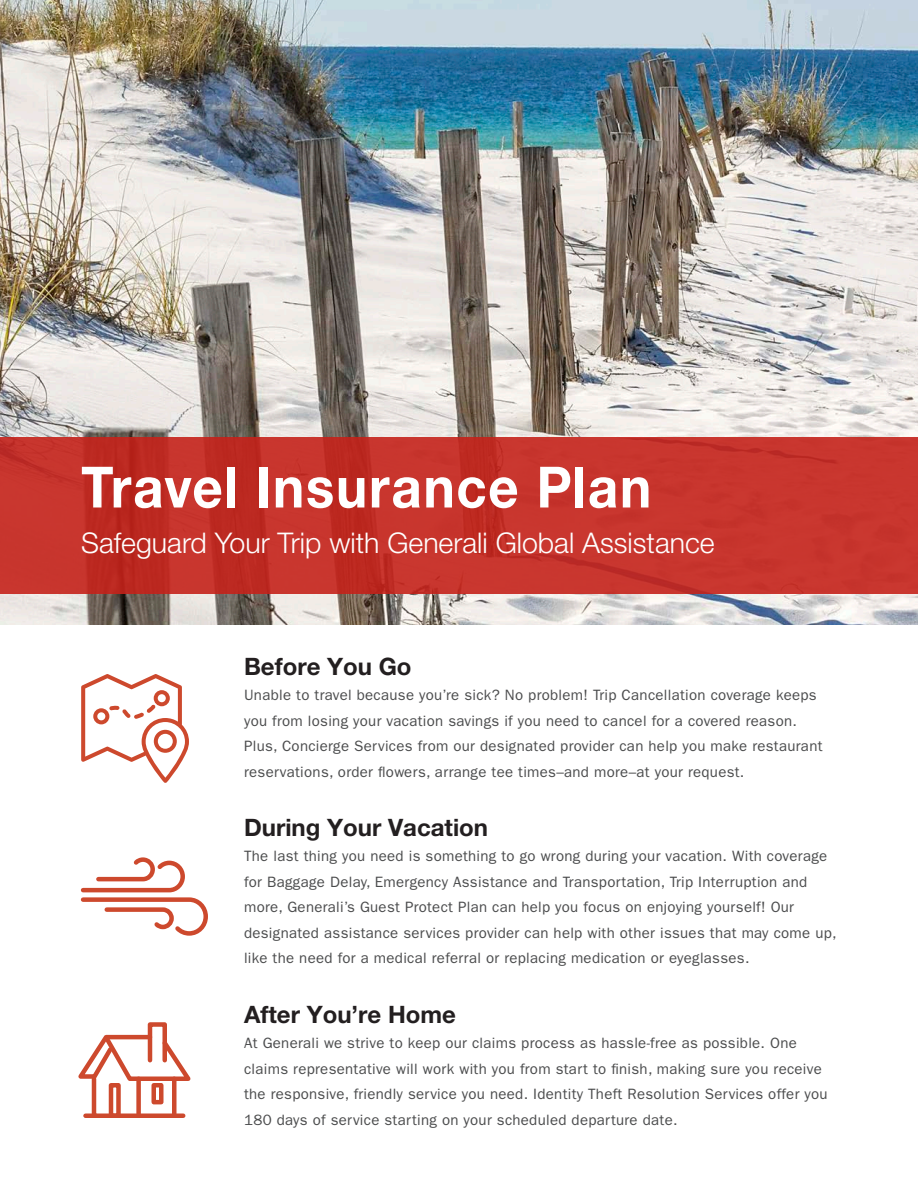
<style>
.page{position:relative;width:918px;height:1188px;background:#fff}
.page>*{position:absolute;margin:0;border:0;box-sizing:border-box;transform-origin:0 0}
.t1{font:700 57px "Helvetica Neue LT Pro";letter-spacing:.03em;color:#fff;scale:.93 1}
.Sub_Head{font:300 28.5px "Helvetica Neue LT Pro";color:#fff}
.Body_Heading_1{font:700 24px "Helvetica Neue LT Pro";color:#231f20}
.Body_Text_Front{font:15px/25.5px "ITC Franklin Gothic Std";letter-spacing:.02em;color:#4b4c4d}
</style>
<div class="page">
<svg style="left:80px;top:857px;width:128px;height:79px"></svg>
<img style="left:0;top:0;width:918px;height:624px">
<svg style="left:81px;top:674px;width:108px;height:109px"></svg>
<svg style="left:78px;top:1033px;width:113px;height:85px"></svg>
<div style="left:109px;top:1083px;width:12px;height:35px;border:4px solid #cd492d"></div>
<div style="left:152px;top:1083px;width:12px;height:21px;border:4px solid #cd492d"></div>
<div style="left:148px;top:1022px;width:19px;height:41px;border:4px solid #cd492d"></div>
<div style="left:0;top:437px;width:918px;height:157px;background:linear-gradient(to right,#c12e26,#c9362f)"></div>
<p class="t1" style="left:81px;top:452px;width:615px">Travel Insurance Plan</p>
<p class="Sub_Head" style="left:81px;top:525px;width:635px">Safeguard Your Trip with Generali Global Assistance</p>
<p class="Body_Heading_1" style="left:244px;top:651px;width:169px">Before You Go</p>
<p class="Body_Text_Front" style="left:244px;top:682px;width:580px">Unable to travel because you’re sick? No problem! Trip Cancellation coverage keeps you from losing your vacation savings if you need to cancel for a covered reason.<br>Plus, Concierge Services from our designated provider can help you make restaurant reservations, order flowers, arrange tee times–and more–at your request.</p>
<p class="Body_Heading_1" style="left:244px;top:813px;width:246px">During Your Vacation</p>
<p class="Body_Text_Front" style="left:244px;top:844px;width:594px">The last thing you need is something to go wrong during your vacation. With coverage for Baggage Delay, Emergency Assistance and Transportation, Trip Interruption and more, Generali’s Guest Protect Plan can help you focus on enjoying yourself! Our designated assistance services provider can help with other issues that may come up, like the need for a medical referral or replacing medication or eyeglasses.</p>
<p class="Body_Heading_1" style="left:244px;top:999px;width:213px">After You’re Home</p>
<p class="Body_Text_Front" style="left:244px;top:1031px;width:585px">At Generali we strive to keep our claims process as hassle-free as possible. One claims representative will work with you from start to finish, making sure you receive the responsive, friendly service you need. Identity Theft Resolution Services offer you 180 days of service starting on your scheduled departure date.</p>
</div>
